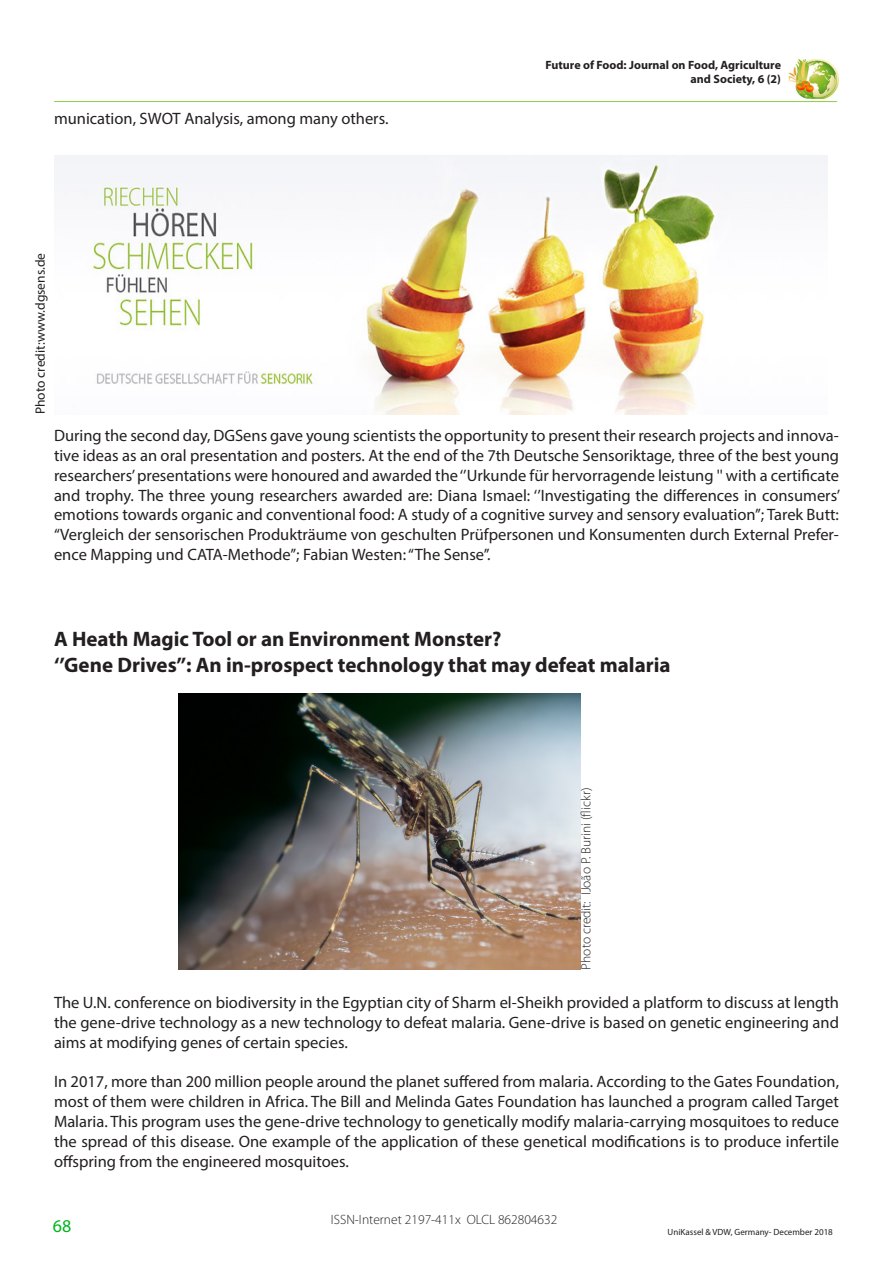
<style>
.page{position:relative;width:893px;height:1263px;background:#fff}
.page>*{position:absolute;margin:0;border:0;box-sizing:border-box;transform-origin:0 0}
.t1{font:700 21px "Myriad Pro";color:#231f20}
.t2{font:18px "Myriad Pro";color:#00b51a}
.t3{font:16.5px/19.8px "Myriad Pro";color:#231f20;text-align:justify}
.t4{font:300 13.5px "Myriad Pro";color:#231f20}
.t5{font:13.5px "Myriad Pro";color:#231f20}
.t6{font:700 12px/14.4px "Myriad Pro";color:#231f20;text-align:right}
.t7{font:9px "Myriad Pro";color:#231f20}
</style>
<div class="page">
<hr style="left:55px;top:101px;width:782px;height:1px;background:#92d050">
<img style="left:789px;top:60px;width:50px;height:39px">
<img style="left:179px;top:694px;width:401px;height:275px">
<img style="left:54px;top:155px;width:773px;height:259px">
<p class="t3" style="left:54px;top:109px;width:336px">munication, SWOT Analysis, among many others.</p>
<p class="t5" style="left:32px;top:414px;width:163px;rotate:-90deg">Photo credit:www.dgsens.de</p>
<p class="t6" style="left:545px;top:57px;width:237px">Future of Food: Journal on Food, Agriculture and Society, 6 (2)</p>
<p class="t3" style="left:54px;top:425px;width:788px">During the second day, DGSens gave young scientists the opportunity to present their research projects and innova&shy;tive ideas as an oral presentation and posters. At the end of the 7th Deutsche Sensoriktage, three of the best young researchers’ presentations were honoured and awarded the ‘’Urkunde für hervorragende leistung '' with a certificate and trophy. The three young researchers awarded are: Diana Ismael: ‘’Investigating the differences in consumers’ emotions towards organic and conventional food: A study of a cognitive survey and sensory evaluation’’; Tarek Butt: “Vergleich der sensorischen Produkträume von geschulten Prüfpersonen und Konsumenten durch External Prefer&shy;ence Mapping und CATA-Methode’’; Fabian Westen: “The Sense’’.</p>
<p class="t1" style="left:54px;top:626px;width:449px">A Heath Magic Tool or an Environment Monster?</p>
<p class="t1" style="left:54px;top:651px;width:618px">‘’Gene Drives’’: An in-prospect technology that may defeat malaria</p>
<p class="t4" style="left:578px;top:969px;width:183px;rotate:-90deg">Photo credit: IJoão P. Burini (flickr)</p>
<p class="t3" style="left:54px;top:992px;width:786px">The U.N. conference on biodiversity in the Egyptian city of Sharm el-Sheikh provided a platform to discuss at length the gene-drive technology as a new technology to defeat malaria. Gene-drive is based on genetic engineering and aims at modifying genes of certain species.</p>
<p class="t3" style="left:54px;top:1072px;width:787px">In 2017, more than 200 million people around the planet suffered from malaria. According to the Gates Foundation, most of them were children in Africa. The Bill and Melinda Gates Foundation has launched a program called Target Malaria. This program uses the gene-drive technology to genetically modify malaria-carrying mosquitoes to reduce the spread of this disease. One example of the application of these genetical modifications is to produce infertile offspring from the engineered mosquitoes.</p>
<p class="t2" style="left:53px;top:1215px;width:20px">68</p>
<p class="t4" style="left:331px;top:1212px;width:228px">ISSN-Internet 2197-411x OLCL 862804632</p>
<p class="t7" style="left:668px;top:1226px;width:167px">UniKassel &amp; VDW, Germany- December 2018</p>
</div>
